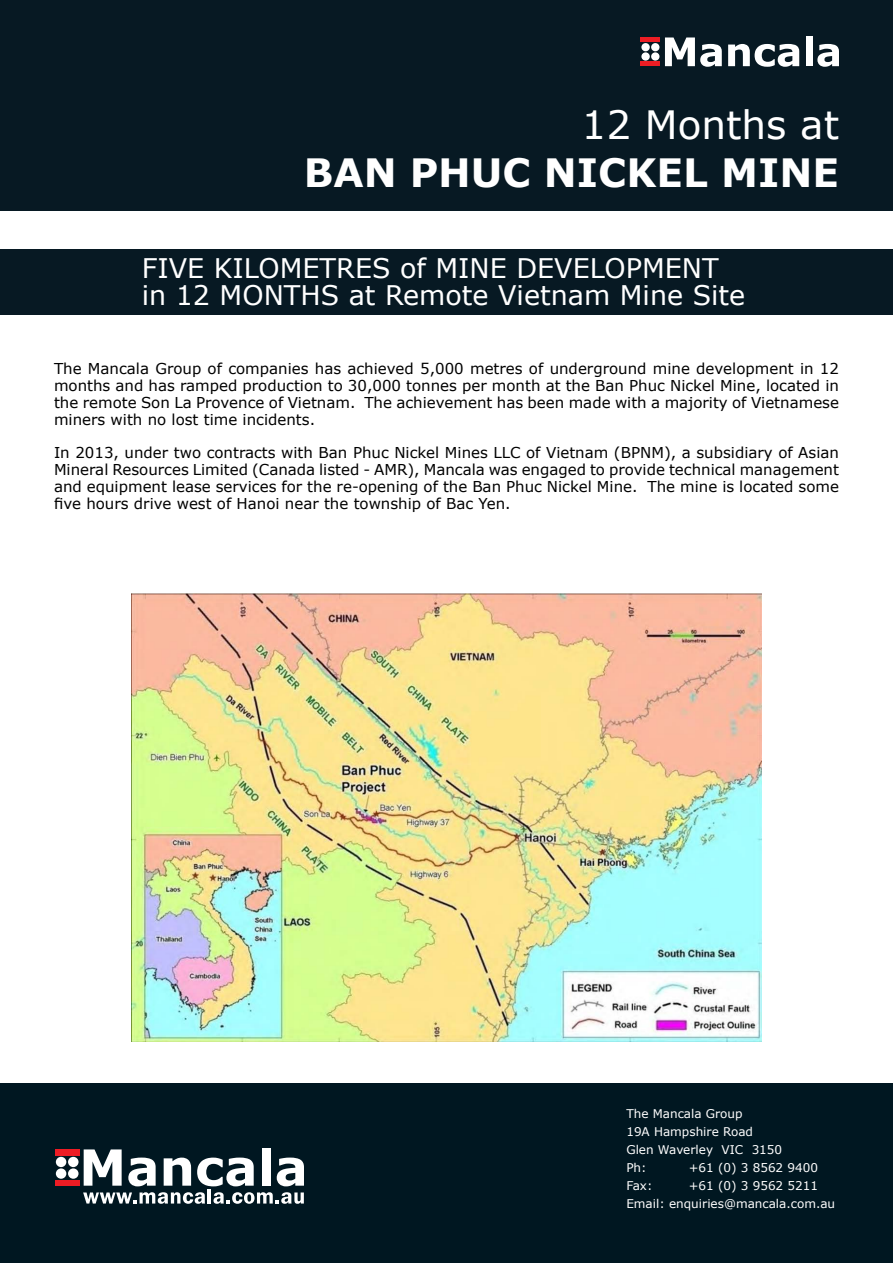
<style>
.page{position:relative;width:893px;height:1263px;background:#fff}
.page>*{position:absolute;margin:0;border:0;box-sizing:border-box;transform-origin:0 0}
.t1{font:700 39px "Verdana";color:#fff}
.t2{font:39px "Verdana";color:#fff}
.t3{font:27px/27px "Verdana";color:#fff}
.t4{font:15px/17.2px "Verdana";color:#000;text-align:justify}
.t5{font:12px/18px "Verdana";color:#fff}
</style>
<div class="page">
<div style="left:0;top:249px;width:893px;height:65px;background:#071923"></div>
<div style="left:0;top:1083px;width:893px;height:180px;background:#001721"></div>
<div style="left:55px;top:1149px;width:24px;height:7px;background:#ed1c24"></div>
<div style="left:55px;top:1180px;width:24px;height:5px;background:#ed1c24"></div>
<div style="left:68px;top:1168px;width:11px;height:11px;background:#fff;border-radius:50%"></div>
<div style="left:56px;top:1168px;width:10px;height:11px;background:#fff;border-radius:50%"></div>
<div style="left:68px;top:1157px;width:11px;height:10px;background:#fff;border-radius:50%"></div>
<div style="left:56px;top:1157px;width:10px;height:10px;background:#fff;border-radius:50%"></div>
<svg style="left:84px;top:1149px;width:38px;height:37px"></svg>
<svg style="left:128px;top:1157px;width:28px;height:29px"></svg>
<svg style="left:164px;top:1157px;width:27px;height:29px"></svg>
<svg style="left:197px;top:1157px;width:57px;height:29px"></svg>
<div style="left:262px;top:1148px;width:8px;height:38px;background:#fff"></div>
<svg style="left:277px;top:1157px;width:27px;height:29px"></svg>
<svg style="left:83px;top:1192px;width:122px;height:12px"></svg>
<hr style="left:208px;top:1188px;width:3px;height:15px;background:#fff">
<svg style="left:213px;top:1192px;width:91px;height:12px"></svg>
<div style="left:0;top:0;width:893px;height:210px;background:#071923"></div>
<svg style="left:665px;top:37px;width:57px;height:30px"></svg>
<svg style="left:728px;top:44px;width:71px;height:23px"></svg>
<div style="left:806px;top:36px;width:6px;height:30px;background:#fff"></div>
<svg style="left:817px;top:44px;width:22px;height:23px"></svg>
<div style="left:641px;top:37px;width:19px;height:5px;background:#ed1d24"></div>
<hr style="left:641px;top:62px;width:19px;height:4px;background:#ed1d24">
<div style="left:651px;top:52px;width:8px;height:9px;background:#fff;border-radius:50%"></div>
<div style="left:641px;top:52px;width:9px;height:9px;background:#fff;border-radius:50%"></div>
<div style="left:651px;top:43px;width:8px;height:8px;background:#fff;border-radius:50%"></div>
<div style="left:641px;top:43px;width:9px;height:8px;background:#fff;border-radius:50%"></div>
<img style="left:132px;top:593px;width:629px;height:449px">
<h1 class="t2" style="left:582px;top:98px;width:259px">12 Months at</h1>
<h1 class="t1" style="left:304px;top:145px;width:537px">BAN PHUC NICKEL MINE</h1>
<h2 class="t3" style="left:142px;top:255px;width:605px">FIVE KILOMETRES of MINE DEVELOPMENT in 12 MONTHS at Remote Vietnam Mine Site</h2>
<p class="t4" style="left:54px;top:359px;width:786px">The Mancala Group of companies has achieved 5,000 metres of underground mine development in 12 months and has ramped production to 30,000 tonnes per month at the Ban Phuc Nickel Mine, located in the remote Son La Provence of Vietnam. The achievement has been made with a majority of Vietnamese miners with no lost time incidents.</p>
<p class="t4" style="left:54px;top:443px;width:786px">In 2013, under two contracts with Ban Phuc Nickel Mines LLC of Vietnam (BPNM), a subsidiary of Asian Mineral Resources Limited (Canada listed - AMR), Mancala was engaged to provide technical management and equipment lease services for the re-opening of the Ban Phuc Nickel Mine. The mine is located some five hours drive west of Hanoi near the township of Bac Yen.</p>
<p class="t5" style="left:626px;top:1104px;width:157px">The Mancala Group<br>19A Hampshire Road<br>Glen Waverley VIC 3150<br>Ph:</p>
<p class="t5" style="left:689px;top:1158px;width:131px">+61 (0) 3 8562 9400</p>
<p class="t5" style="left:626px;top:1176px;width:210px;text-indent:62px">+61 (0) 3 9562 5211<br>Email: enquiries@mancala.com.au</p>
<p class="t5" style="left:626px;top:1176px;width:28px">Fax:</p>
</div>
